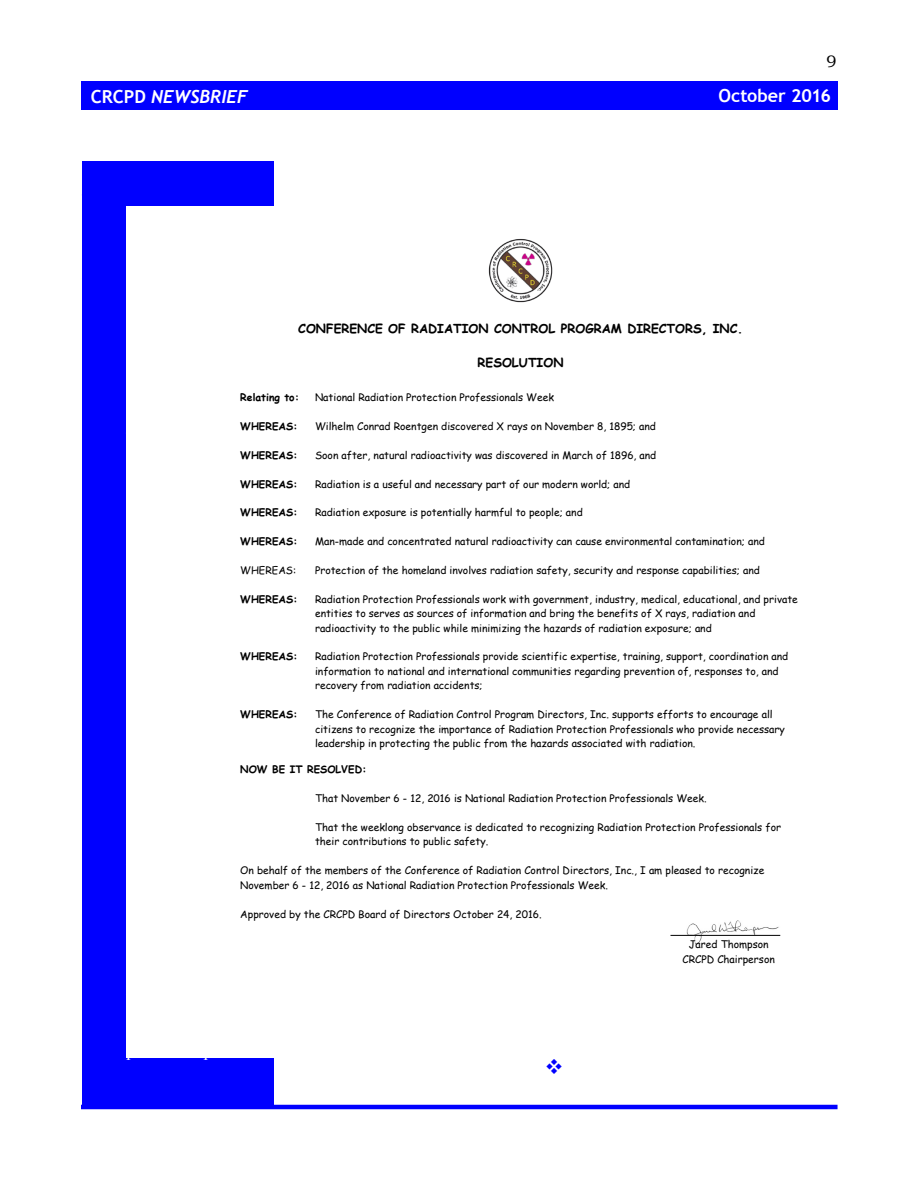
<style>
.page{position:relative;width:918px;height:1188px;background:#fff}
.page>*{position:absolute;margin:0;border:0;box-sizing:border-box;transform-origin:0 0}
.t1{font:italic 700 18px "Trebuchet";color:#fff}
.t2{font:700 18px "Trebuchet MS";letter-spacing:-.005em;color:#fff}
.t3{font:16.5px "Bookman Old Style";color:#000}
.t4{font:700 12.45px "Comic Sans MS";color:#000}
.t5{font:10.35px/14.4px "Comic Sans MS";color:#000}
.t6{font:700 10.35px "Comic Sans MS";color:#000}
.s1{font-family:"Trebuchet MS";font-style:normal}
</style>
<div class="page">
<div style="left:81px;top:81px;width:757px;height:28px;background:#00f"></div>
<hr style="left:81px;top:1105px;width:757px;height:4px;background:#00f">
<div style="left:82px;top:161px;width:191px;height:945px;background:#00f"></div>
<div style="left:126px;top:206px;width:162px;height:851px;background:#fff"></div>
<img style="left:687px;top:920px;width:93px;height:25px">
<img style="left:488px;top:239px;width:65px;height:64px">
<hr style="left:670px;top:935px;width:110px;height:1px;background:#000">
<h1 class="t1" style="left:91px;top:85px;width:158px"><span class="s1">CRCPD</span> NEWSBRIEF</h1>
<h2 class="t3" style="left:826px;top:52px;width:12px">9</h2>
<h1 class="t2" style="left:718px;top:84px;width:114px">October 2016</h1>
<p class="t4" style="left:298px;top:319px;width:446px">CONFERENCE OF RADIATION CONTROL PROGRAM DIRECTORS, INC.</p>
<p class="t4" style="left:478px;top:354px;width:87px">RESOLUTION</p>
<p class="t6" style="left:240px;top:390px;width:60px">Relating to:</p>
<p class="t5" style="left:315px;top:390px;width:240px">National Radiation Protection Professionals Week</p>
<p class="t6" style="left:240px;top:419px;width:59px">WHEREAS:</p>
<p class="t5" style="left:315px;top:419px;width:342px">Wilhelm Conrad Roentgen discovered X rays on November 8, 1895; and</p>
<p class="t6" style="left:240px;top:447px;width:59px">WHEREAS:</p>
<p class="t5" style="left:315px;top:447px;width:343px">Soon after, natural radioactivity was discovered in March of 1896, and</p>
<p class="t6" style="left:240px;top:476px;width:59px">WHEREAS:</p>
<p class="t5" style="left:315px;top:476px;width:317px">Radiation is a useful and necessary part of our modern world; and</p>
<p class="t6" style="left:240px;top:505px;width:59px">WHEREAS:</p>
<p class="t5" style="left:315px;top:505px;width:269px">Radiation exposure is potentially harmful to people; and</p>
<p class="t6" style="left:240px;top:534px;width:59px">WHEREAS:</p>
<p class="t5" style="left:315px;top:534px;width:451px">Man-made and concentrated natural radioactivity can cause environmental contamination; and</p>
<p class="t5" style="left:240px;top:563px;width:57px">WHEREAS:</p>
<p class="t5" style="left:315px;top:563px;width:446px">Protection of the homeland involves radiation safety, security and response capabilities; and</p>
<p class="t6" style="left:240px;top:591px;width:59px">WHEREAS:</p>
<p class="t5" style="left:315px;top:591px;width:484px">Radiation Protection Professionals work with government, industry, medical, educational, and private entities to serves as sources of information and bring the benefits of X rays, radiation and radioactivity to the public while minimizing the hazards of radiation exposure; and</p>
<p class="t6" style="left:240px;top:649px;width:59px">WHEREAS:</p>
<p class="t5" style="left:315px;top:649px;width:475px">Radiation Protection Professionals provide scientific expertise, training, support, coordination and information to national and international communities regarding prevention of, responses to, and recovery from radiation accidents;</p>
<p class="t6" style="left:240px;top:707px;width:59px">WHEREAS:</p>
<p class="t5" style="left:315px;top:707px;width:471px">The Conference of Radiation Control Program Directors, Inc. supports efforts to encourage all citizens to recognize the importance of Radiation Protection Professionals who provide necessary leadership in protecting the public from the hazards associated with radiation.</p>
<p class="t6" style="left:240px;top:762px;width:128px">NOW BE IT RESOLVED:</p>
<p class="t5" style="left:315px;top:791px;width:393px">That November 6 - 12, 2016 is National Radiation Protection Professionals Week.</p>
<p class="t5" style="left:315px;top:820px;width:468px">That the weeklong observance is dedicated to recognizing Radiation Protection Professionals for their contributions to public safety.</p>
<p class="t5" style="left:240px;top:863px;width:526px">On behalf of the members of the Conference of Radiation Control Directors, Inc., I am pleased to recognize<br>November 6 - 12, 2016 as National Radiation Protection Professionals Week.</p>
<p class="t5" style="left:240px;top:907px;width:303px">Approved by the CRCPD Board of Directors October 24, 2016.</p>
<p class="t5" style="left:682px;top:937px;width:94px;line-height:15px;text-align:center">Jared Thompson<br>CRCPD Chairperson</p>
</div>
